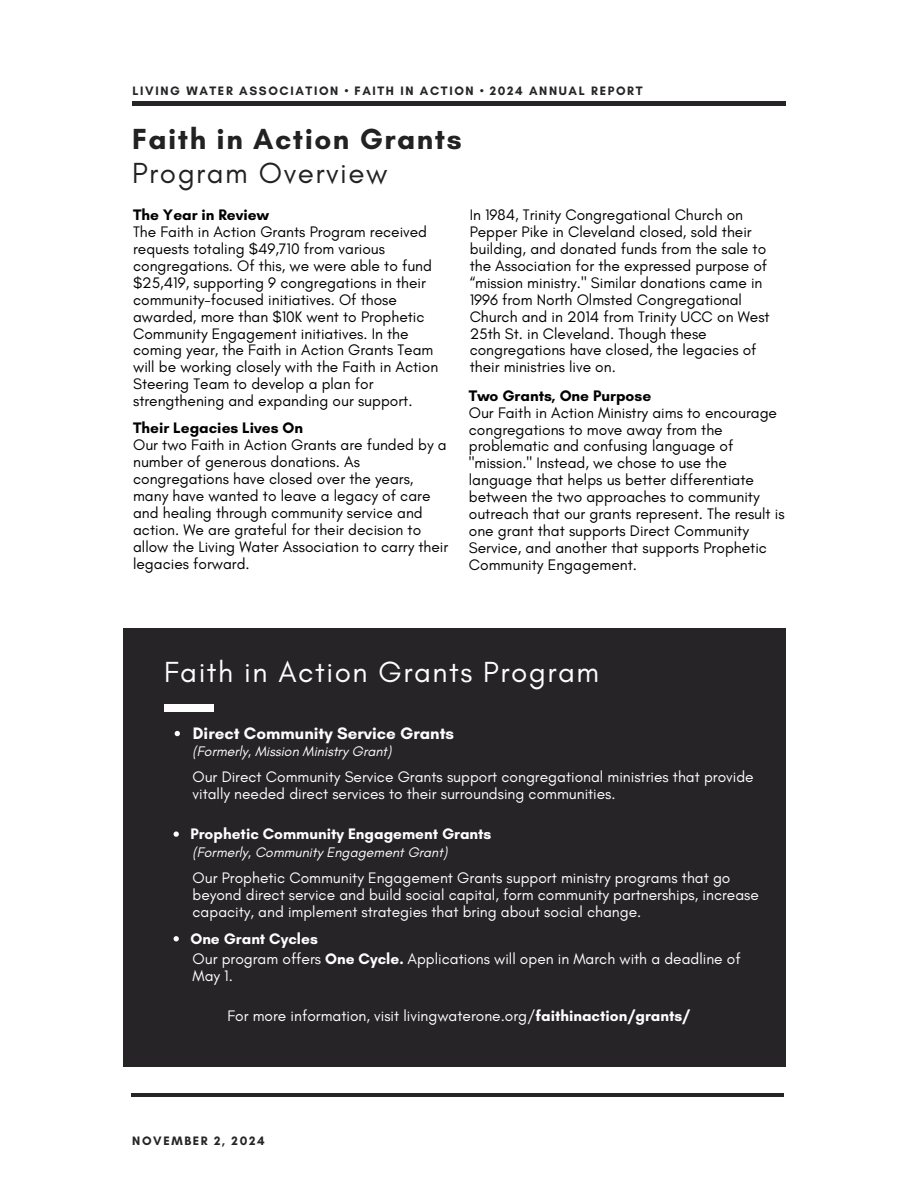
<style>
.page{position:relative;width:918px;height:1188px;background:#fff}
.page>*{position:absolute;margin:0;border:0;box-sizing:border-box;transform-origin:0 0}
.t1{font:29.7px "Glacial Indifference";letter-spacing:.05em;color:#fffefe}
.t2{font:700 29.7px "Glacial Indifference";letter-spacing:.05em;color:#222}
.t3{font:29.7px "Glacial Indifference";letter-spacing:.05em;color:#222}
.t4{font:700 16.95px "Glacial Indifference";color:#fffefe}
.t5{font:15.6px/17px "Glacial Indifference";color:#000}
.t6{font:700 15.6px "Glacial Indifference";color:#000}
.t7{font:15.45px/17px "Glacial Indifference";color:#000}
.t8{font:15.45px/17px "Glacial Indifference";color:#fffefe}
.t9{font:700 15.45px "Glacial Indifference";color:#000}
.t10{font:700 15.45px "Glacial Indifference";color:#fffefe}
.t11{font:italic 14.1px "Glacial Indifference";color:#fffefe}
.t12{font:700 12.45px "Glacial Indifference";letter-spacing:.13em;color:#272428}
.s1{font-weight:700}
</style>
<div class="page">
<hr style="left:132px;top:102px;width:654px;height:3px;background:#272428">
<hr style="left:132px;top:1093px;width:652px;height:4px;background:#272428">
<div style="left:123px;top:629px;width:663px;height:438px;background:#272428"></div>
<div style="left:164px;top:705px;width:49px;height:6px;background:#fffefe"></div>
<svg style="left:175px;top:731px;width:5px;height:5px"></svg>
<svg style="left:174px;top:831px;width:5px;height:6px"></svg>
<svg style="left:174px;top:936px;width:5px;height:5px"></svg>
<p class="t12" style="left:133px;top:84px;width:511px">LIVING WATER ASSOCIATION • FAITH IN ACTION • 2024 ANNUAL REPORT</p>
<h1 class="t2" style="left:132px;top:121px;width:331px">Faith in Action Grants</h1>
<h1 class="t3" style="left:132px;top:154px;width:257px">Program Overview</h1>
<p class="t9" style="left:133px;top:205px;width:137px">The Year in Review</p>
<p class="t7" style="left:133px;top:223px;width:307px">The Faith in Action Grants Program received requests totaling $49,710 from various congregations. Of this, we were able to fund $25,419, supporting 9 congregations in their community-focused initiatives. Of those awarded, more than $10K went to Prophetic Community Engagement initiatives. In the coming year, the Faith in Action Grants Team will be working closely with the Faith in Action Steering Team to develop a plan for strengthening and expanding our support.</p>
<p class="t9" style="left:133px;top:419px;width:171px">Their Legacies Lives On</p>
<p class="t7" style="left:133px;top:436px;width:317px">Our two Faith in Action Grants are funded by a number of generous donations. As congregations have closed over the years, many have wanted to leave a legacy of care and healing through community service and action. We are grateful for their decision to allow the Living Water Association to carry their legacies forward.</p>
<p class="t7" style="left:470px;top:206px;width:302px">In 1984, Trinity Congregational Church on Pepper Pike in Cleveland closed, sold their building, and donated funds from the sale to the Association for the expressed purpose of “mission ministry." Similar donations came in 1996 from North Olmsted Congregational Church and in 2014 from Trinity UCC on West 25th St. in Cleveland. Though these congregations have closed, the legacies of their ministries live on.</p>
<p class="t6" style="left:469px;top:386px;width:184px">Two Grants, One Purpose</p>
<p class="t5" style="left:469px;top:404px;width:317px">Our Faith in Action Ministry aims to encourage congregations to move away from the problematic and confusing language of "mission." Instead, we chose to use the language that helps us better differentiate between the two approaches to community outreach that our grants represent. The result is one grant that supports Direct Community Service, and another that supports Prophetic Community Engagement.</p>
<h1 class="t1" style="left:164px;top:653px;width:437px">Faith in Action Grants Program</h1>
<p class="t4" style="left:193px;top:723px;width:263px">Direct Community Service Grants</p>
<p class="t8" style="left:193px;top:768px;width:563px">Our Direct Community Service Grants support congregational ministries that provide vitally needed direct services to their surroundsing communities.</p>
<p class="t11" style="left:193px;top:743px;width:201px">(Formerly, Mission Ministry Grant)</p>
<p class="t10" style="left:190px;top:824px;width:303px">Prophetic Community Engagement Grants</p>
<p class="t11" style="left:192px;top:843px;width:256px">(Formerly, Community Engagement Grant)</p>
<p class="t8" style="left:193px;top:869px;width:568px">Our Prophetic Community Engagement Grants support ministry programs that go beyond direct service and build social capital, form community partnerships, increase capacity, and implement strategies that bring about social change.</p>
<p class="t8" style="left:190px;top:928px;width:552px;line-height:20.4px"><span class="s1">One Grant Cycles<br></span>Our program offers <span class="s1">One Cycle.</span> Applications will open in March with a deadline of</p>
<p class="t8" style="left:193px;top:967px;width:42px">May 1.</p>
<p class="t8" style="left:227px;top:1007px;width:464px">For more information, visit livingwaterone.org/<span class="s1">faithinaction/grants/</span></p>
<p class="t12" style="left:132px;top:1133px;width:134px">NOVEMBER 2, 2024</p>
</div>
